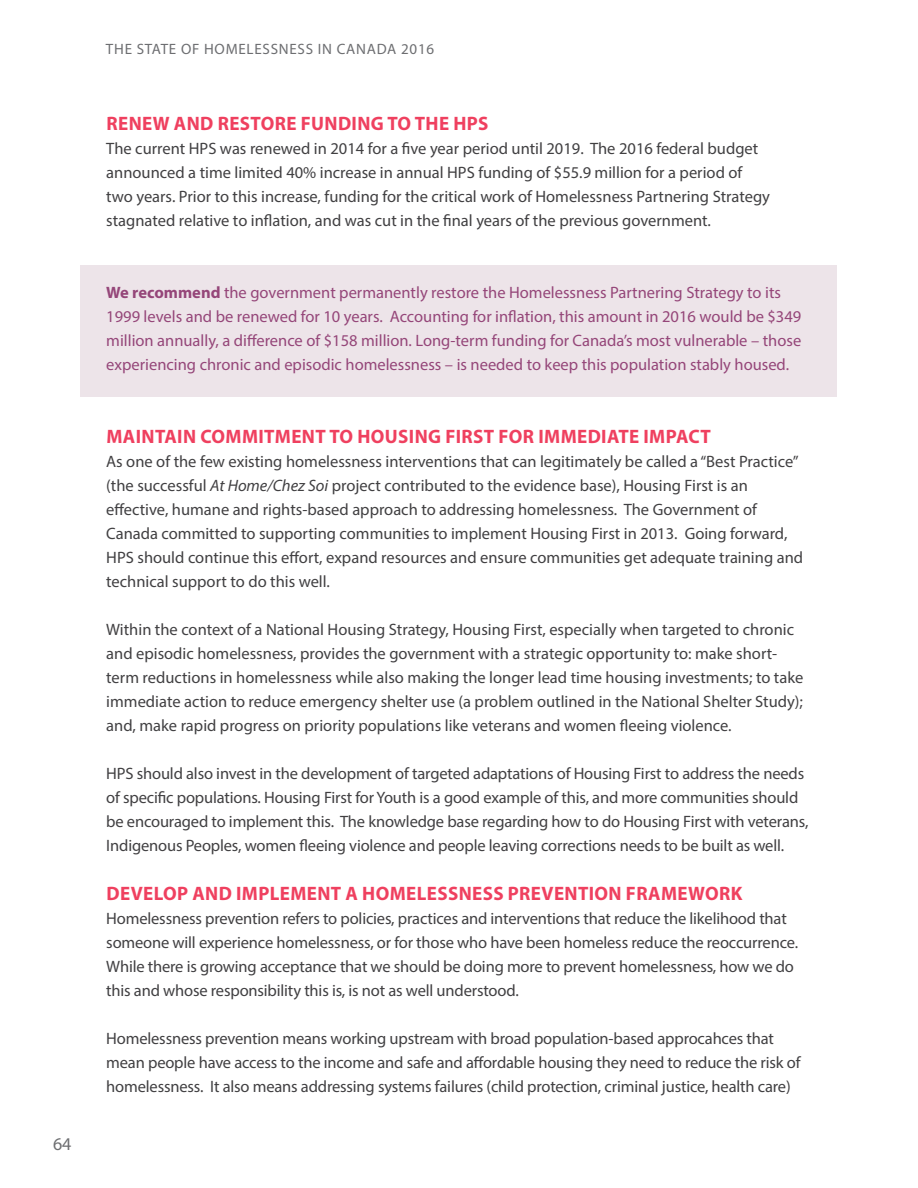
<style>
.page{position:relative;width:918px;height:1188px;background:#fff}
.page>*{position:absolute;margin:0;border:0;box-sizing:border-box;transform-origin:0 0}
.t1{font:700 19.5px "Myriad Pro";letter-spacing:.02em;color:#ef405f}
.t2{font:18px "Myriad Pro";color:#6d6e71}
.t3{font:16.5px/24px "Myriad Pro";letter-spacing:-.005em;color:#414042}
.t4{font:16.5px/24px "Myriad Pro";color:#954679}
.t5{font:15px "Myriad Pro";letter-spacing:.05em;color:#6d6e71}
.s1{font-weight:700}
.s2{font-style:italic}
</style>
<div class="page">
<div style="left:81px;top:266px;width:756px;height:131px;background:#ede4e9"></div>
<p class="t2" style="left:53px;top:1132px;width:20px">64</p>
<p class="t5" style="left:106px;top:39px;width:330px">THE STATE OF HOMELESSNESS IN CANADA 2016</p>
<p class="t1" style="left:106px;top:111px;width:384px">RENEW AND RESTORE FUNDING TO THE HPS</p>
<p class="t3" style="left:106px;top:136px;width:665px">The current HPS was renewed in 2014 for a five year period until 2019. The 2016 federal budget announced a time limited 40% increase in annual HPS funding of $55.9 million for a period of two years. Prior to this increase, funding for the critical work of Homelessness Partnering Strategy stagnated relative to inflation, and was cut in the final years of the previous government.</p>
<p class="t4" style="left:106px;top:280px;width:697px"><span class="s1">We recommend</span> the government permanently restore the Homelessness Partnering Strategy to its 1999 levels and be renewed for 10 years. Accounting for inflation, this amount in 2016 would be $349 million annually, a difference of $158 million. Long-term funding for Canada’s most vulnerable – those experiencing chronic and episodic homelessness – is needed to keep this population stably housed.</p>
<p class="t1" style="left:106px;top:424px;width:606px">MAINTAIN COMMITMENT TO HOUSING FIRST FOR IMMEDIATE IMPACT</p>
<p class="t3" style="left:106px;top:450px;width:698px">As one of the few existing homelessness interventions that can legitimately be called a “Best Practice” (the successful <span class="s2">At Home/Chez Soi</span> project contributed to the evidence base), Housing First is an effective, humane and rights-based approach to addressing homelessness. The Government of Canada committed to supporting communities to implement Housing First in 2013. Going forward, HPS should continue this effort, expand resources and ensure communities get adequate training and technical support to do this well.</p>
<p class="t3" style="left:106px;top:618px;width:699px">Within the context of a National Housing Strategy, Housing First, especially when targeted to chronic and episodic homelessness, provides the government with a strategic opportunity to: make short&shy;term reductions in homelessness while also making the longer lead time housing investments; to take immediate action to reduce emergency shelter use (a problem outlined in the National Shelter Study); and, make rapid progress on priority populations like veterans and women fleeing violence.</p>
<p class="t3" style="left:106px;top:762px;width:704px">HPS should also invest in the development of targeted adaptations of Housing First to address the needs of specific populations. Housing First for Youth is a good example of this, and more communities should be encouraged to implement this. The knowledge base regarding how to do Housing First with veterans, Indigenous Peoples, women fleeing violence and people leaving corrections needs to be built as well.</p>
<p class="t1" style="left:106px;top:881px;width:638px">DEVELOP AND IMPLEMENT A HOMELESSNESS PREVENTION FRAMEWORK</p>
<p class="t3" style="left:106px;top:906px;width:693px">Homelessness prevention refers to policies, practices and interventions that reduce the likelihood that someone will experience homelessness, or for those who have been homeless reduce the reoccurrence.<br>While there is growing acceptance that we should be doing more to prevent homelessness, how we do this and whose responsibility this is, is not as well understood.</p>
<p class="t3" style="left:106px;top:1026px;width:696px">Homelessness prevention means working upstream with broad population-based approcahces that mean people have access to the income and safe and affordable housing they need to reduce the risk of homelessness. It also means addressing systems failures (child protection, criminal justice, health care)</p>
</div>
